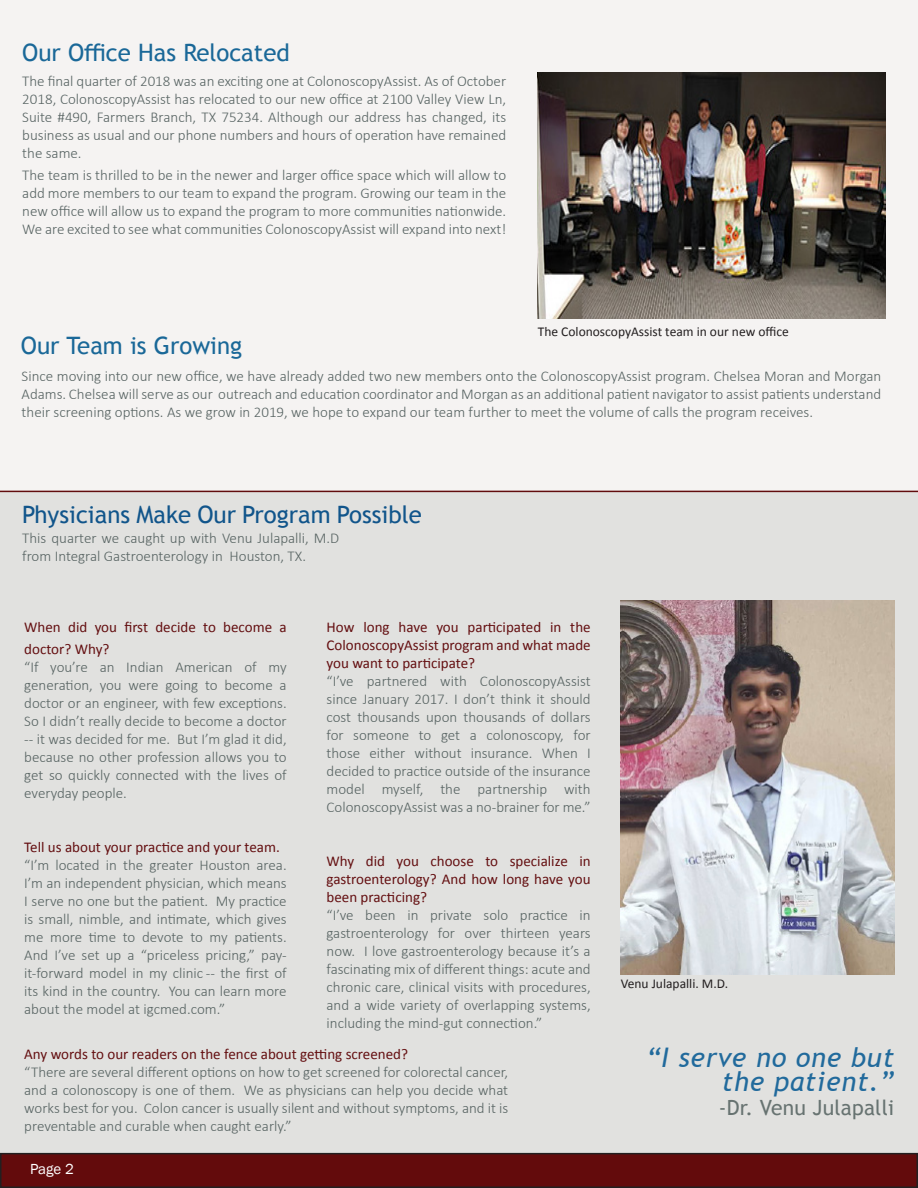
<style>
.page{position:relative;width:918px;height:1188px;background:#fff}
.page>*{position:absolute;margin:0;border:0;box-sizing:border-box;transform-origin:0 0}
.t1{font:italic 27px/24px "Trebuchet MS";letter-spacing:.03em;color:#216a9c;text-align:right}
.t2{font:24px "Trebuchet MS";color:#1a6898}
.t3{font:24px "Trebuchet MS";color:#11558b}
.t4{font:21px "Trebuchet MS";letter-spacing:.01em;color:#677371}
.t5{font:300 15px/18px "Calibri";color:#576362;text-align:justify}
.t6{font:15px/18px "Calibri";color:#640f11;text-align:justify}
.t7{font:15px "Franklin Gothic";color:#fff}
.t8{font:13.5px "Calibri";color:#231f20}
</style>
<div class="page">
<div style="left:0;top:1px;width:918px;height:1150px;background:#f5f3f2"></div>
<div style="left:0;top:491px;width:918px;height:662px;background:#e1e1df"></div>
<div style="left:1px;top:1154px;width:916px;height:33px;background:#630b0c"></div>
<div style="left:0;top:1153px;width:918px;height:35px;border:2px solid #231f20"></div>
<img style="left:538px;top:72px;width:347px;height:246px">
<img style="left:621px;top:601px;width:273px;height:374px">
<hr style="left:0;top:491px;width:918px;height:1px;background:#620d0e">
<p class="t2" style="left:22px;top:37px;width:269px">Our Office Has Relocated</p>
<p class="t5" style="left:22px;top:72px;width:485px">The final quarter of 2018 was an exciting one at ColonoscopyAssist. As of October 2018, ColonoscopyAssist has relocated to our new office at 2100 Valley View Ln, Suite #490, Farmers Branch, TX 75234. Although our address has changed, its business as usual and our phone numbers and hours of operation have remained the same.</p>
<p class="t5" style="left:22px;top:166px;width:485px">The team is thrilled to be in the newer and larger office space which will allow to add more members to our team to expand the program. Growing our team in the new office will allow us to expand the program to more communities nationwide.<br>We are excited to see what communities ColonoscopyAssist will expand into next!</p>
<p class="t2" style="left:21px;top:330px;width:223px">Our Team is Growing</p>
<p class="t8" style="left:538px;top:323px;width:253px">The ColonoscopyAssist team in our new office</p>
<p class="t5" style="left:22px;top:366px;width:861px">Since moving into our new office, we have already added two new members onto the ColonoscopyAssist program. Chelsea Moran and Morgan Adams. Chelsea will serve as our outreach and education coordinator and Morgan as an additional patient navigator to assist patients understand their screening options. As we grow in 2019, we hope to expand our team further to meet the volume of calls the program receives.</p>
<p class="t3" style="left:22px;top:499px;width:401px">Physicians Make Our Program Possible</p>
<p class="t5" style="left:22px;top:529px;width:319px">This quarter we caught up with Venu Julapalli, M.D from Integral Gastroenterology in Houston, TX.</p>
<p class="t6" style="left:24px;top:616px;width:264px;line-height:22.5px">When did you first decide to become a doctor? Why?</p>
<p class="t5" style="left:24px;top:658px;width:264px">“If you’re an Indian American of my generation, you were going to become a doctor or an engineer, with few exceptions.<br>So I didn’t really decide to become a doctor -- it was decided for me. But I’m glad it did, because no other profession allows you to get so quickly connected with the lives of everyday people.</p>
<p class="t6" style="left:327px;top:618px;width:266px">How long have you participated in the ColonoscopyAssist program and what made you want to participate?</p>
<p class="t5" style="left:327px;top:672px;width:266px">“I’ve partnered with ColonoscopyAssist since January 2017. I don’t think it should cost thousands upon thousands of dollars for someone to get a colonoscopy, for those either without insurance. When I decided to practice outside of the insurance model myself, the partnership with ColonoscopyAssist was a no-brainer for me.”</p>
<p class="t6" style="left:24px;top:838px;width:257px">Tell us about your practice and your team.</p>
<p class="t5" style="left:24px;top:856px;width:264px">“I’m located in the greater Houston area.<br>I’m an independent physician, which means I serve no one but the patient. My practice is small, nimble, and intimate, which gives me more time to devote to my patients.<br>And I’ve set up a “priceless pricing,” pay&shy;it-forward model in my clinic -- the first of its kind in the country. You can learn more about the model at igcmed.com.”</p>
<p class="t6" style="left:327px;top:852px;width:266px">Why did you choose to specialize in gastroenterology? And how long have you been practicing?</p>
<p class="t5" style="left:327px;top:906px;width:266px">“I’ve been in private solo practice in gastroenterology for over thirteen years now. I love gastroenterology because it’s a fascinating mix of different things: acute and chronic care, clinical visits with procedures, and a wide variety of overlapping systems, including the mind-gut connection.”</p>
<p class="t6" style="left:24px;top:1045px;width:385px">Any words to our readers on the fence about getting screened?</p>
<p class="t5" style="left:24px;top:1063px;width:485px">“There are several different options on how to get screened for colorectal cancer, and a colonoscopy is one of them. We as physicians can help you decide what works best for you. Colon cancer is usually silent and without symptoms, and it is preventable and curable when caught early.”</p>
<p class="t7" style="left:30px;top:1159px;width:45px">Page 2</p>
<p class="t8" style="left:621px;top:975px;width:109px">Venu Julapalli. M.D.</p>
<p class="t1" style="left:647px;top:1045px;width:249px">“I serve no one but the patient.”</p>
<p class="t4" style="left:719px;top:1094px;width:177px">-Dr. Venu Julapalli</p>
</div>
